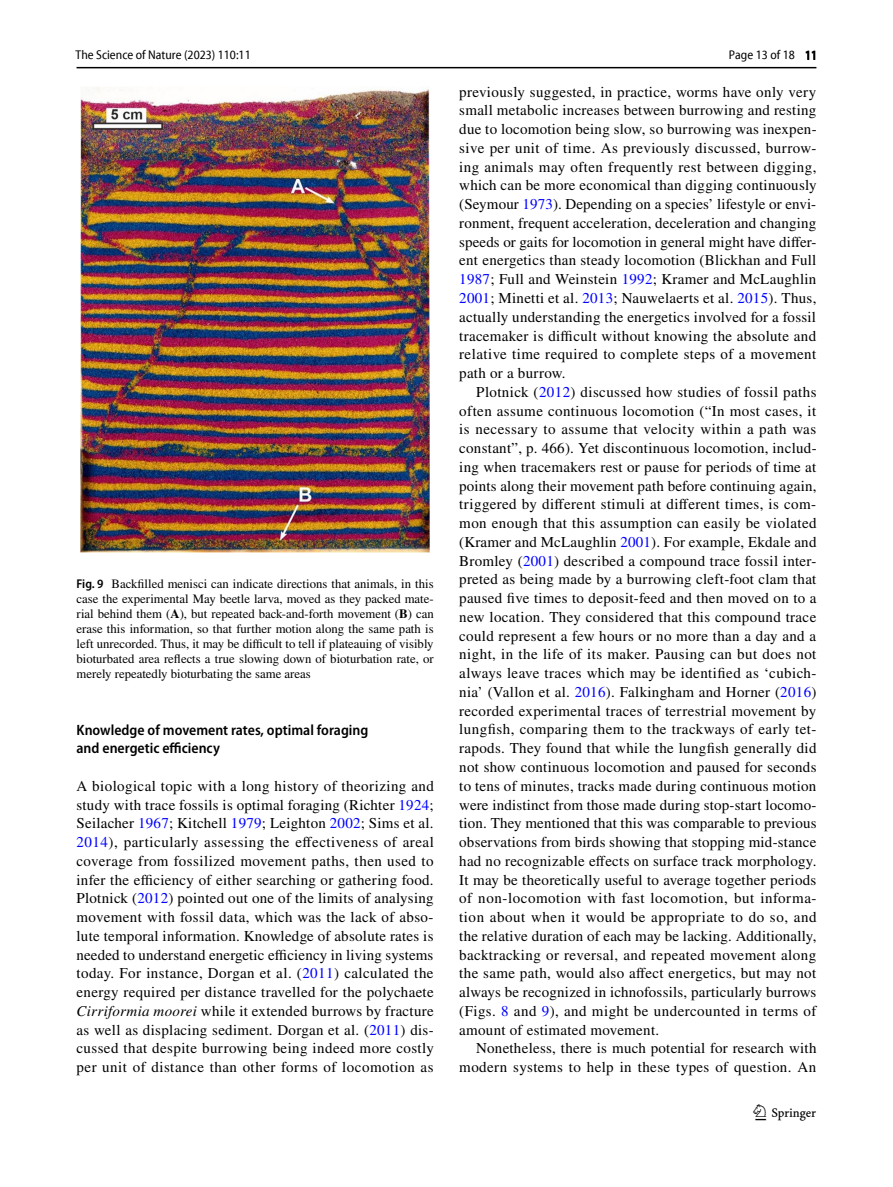
<style>
.page{position:relative;width:893px;height:1187px;background:#fff}
.page>*{position:absolute;margin:0;border:0;box-sizing:border-box;transform-origin:0 0}
.t1{font:22.5px "Springnew Regular 3";color:#000}
.t2{font:15px/18.8px "STIX";letter-spacing:.025em;color:#000;text-align:justify}
.t3{font:600 semi-condensed 15px/18.8px "Myriad Pro";color:#000}
.t4{font:12.75px/15px "STIX";color:#000;text-align:justify}
.t5{font:semi-condensed 12.75px "Myriad Pro Unic";color:#000}
.s1{font-family:"Myriad Pro";font-weight:600;font-stretch:semi-condensed}
.s2{font-weight:700}
.s3{color:#00f}
.s4{font-style:italic}
</style>
<div class="page">
<hr style="left:77px;top:67px;width:739px;height:1px;background:#000">
<img style="left:81px;top:87px;width:348px;height:466px">
<p class="t5" style="left:76px;top:50px;width:177px">The Science of Nature (2023) 110:11</p>
<p class="t5" style="left:729px;top:50px;width:90px">Page 13 of 18 11</p>
<p class="t4" style="left:77px;top:577px;width:359px"><span class="s1">Fig. 9</span> Backfilled menisci can indicate directions that animals, in this case the experimental May beetle larva, moved as they packed mate&shy;rial behind them (<span class="s2">A</span>), but repeated back-and-forth movement (<span class="s2">B</span>) can erase this information, so that further motion along the same path is left unrecorded. Thus, it may be difficult to tell if plateauing of visibly bioturbated area reflects a true slowing down of bioturbation rate, or merely repeatedly bioturbating the same areas</p>
<p class="t3" style="left:77px;top:720px;width:293px">Knowledge of movement rates, optimal foraging and energetic efficiency</p>
<p class="t2" style="left:77px;top:777px;width:359px">A biological topic with a long history of theorizing and study with trace fossils is optimal foraging (Richter <span class="s3">1924</span>; Seilacher <span class="s3">1967</span>; Kitchell <span class="s3">1979</span>; Leighton <span class="s3">2002</span>; Sims et al.<br><span class="s3">2014</span>), particularly assessing the effectiveness of areal coverage from fossilized movement paths, then used to infer the efficiency of either searching or gathering food.<br>Plotnick (<span class="s3">2012</span>) pointed out one of the limits of analysing movement with fossil data, which was the lack of abso&shy;lute temporal information. Knowledge of absolute rates is needed to understand energetic efficiency in living systems today. For instance, Dorgan et al. (<span class="s3">2011</span>) calculated the energy required per distance travelled for the polychaete <span class="s4">Cirriformia moorei</span> while it extended burrows by fracture as well as displacing sediment. Dorgan et al. (<span class="s3">2011</span>) dis&shy;cussed that despite burrowing being indeed more costly per unit of distance than other forms of locomotion as</p>
<p class="t2" style="left:459px;top:83px;width:359px">previously suggested, in practice, worms have only very small metabolic increases between burrowing and resting due to locomotion being slow, so burrowing was inexpen&shy;sive per unit of time. As previously discussed, burrow&shy;ing animals may often frequently rest between digging, which can be more economical than digging continuously (Seymour <span class="s3">1973</span>). Depending on a species’ lifestyle or envi&shy;ronment, frequent acceleration, deceleration and changing speeds or gaits for locomotion in general might have differ&shy;ent energetics than steady locomotion (Blickhan and Full <span class="s3">1987</span>; Full and Weinstein <span class="s3">1992</span>; Kramer and McLaughlin <span class="s3">2001</span>; Minetti et al. <span class="s3">2013</span>; Nauwelaerts et al. <span class="s3">2015</span>). Thus, actually understanding the energetics involved for a fossil tracemaker is difficult without knowing the absolute and relative time required to complete steps of a movement path or a burrow.</p>
<p class="t2" style="left:459px;top:383px;width:359px;text-indent:17px">Plotnick (<span class="s3">2012</span>) discussed how studies of fossil paths often assume continuous locomotion (“In most cases, it is necessary to assume that velocity within a path was constant”, p. 466). Yet discontinuous locomotion, includ&shy;ing when tracemakers rest or pause for periods of time at points along their movement path before continuing again, triggered by different stimuli at different times, is com&shy;mon enough that this assumption can easily be violated (Kramer and McLaughlin <span class="s3">2001</span>). For example, Ekdale and Bromley (<span class="s3">2001</span>) described a compound trace fossil inter&shy;preted as being made by a burrowing cleft-foot clam that paused five times to deposit-feed and then moved on to a new location. They considered that this compound trace could represent a few hours or no more than a day and a night, in the life of its maker. Pausing can but does not always leave traces which may be identified as ‘cubich&shy;nia’ (Vallon et al. <span class="s3">2016</span>). Falkingham and Horner (<span class="s3">2016</span>) recorded experimental traces of terrestrial movement by lungfish, comparing them to the trackways of early tet&shy;rapods. They found that while the lungfish generally did not show continuous locomotion and paused for seconds to tens of minutes, tracks made during continuous motion were indistinct from those made during stop-start locomo&shy;tion. They mentioned that this was comparable to previous observations from birds showing that stopping mid-stance had no recognizable effects on surface track morphology.<br>It may be theoretically useful to average together periods of non-locomotion with fast locomotion, but informa&shy;tion about when it would be appropriate to do so, and the relative duration of each may be lacking. Additionally, backtracking or reversal, and repeated movement along the same path, would also affect energetics, but may not always be recognized in ichnofossils, particularly burrows (Figs. <span class="s3">8</span> and <span class="s3">9</span>), and might be undercounted in terms of amount of estimated movement.</p>
<p class="t2" style="left:459px;top:1039px;width:359px;text-align:right">Nonetheless, there is much potential for research with modern systems to help in these types of question. An</p>
<h1 class="t1" style="left:755px;top:1104px;width:62px">1 3</h1>
</div>
